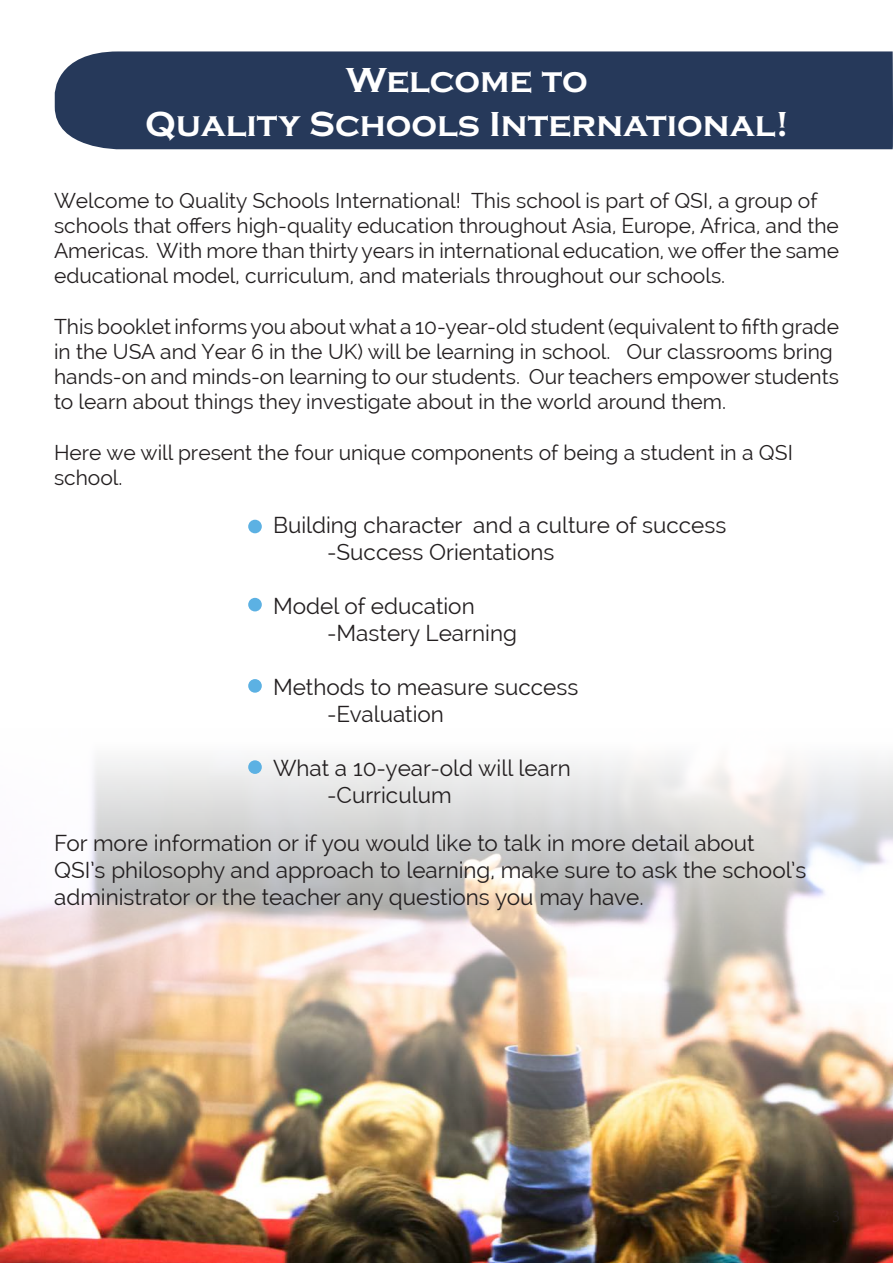
<style>
.page{position:relative;width:893px;height:1263px;background:#fff}
.page>*{position:absolute;margin:0;border:0;box-sizing:border-box;transform-origin:0 0}
.t1{font:700 36px "Copperplate";color:#fff}
.t2{font:22.5px/27px "Raleway";color:#231f20}
.t3{font:21px/25.2px "Raleway";color:#231f20}
</style>
<div class="page">
<img style="left:0;top:759px;width:893px;height:504px">
<div style="left:248px;top:598px;width:14px;height:13px;background:#5cb1e3;border-radius:50%"></div>
<div style="left:248px;top:679px;width:14px;height:14px;background:#5cb1e3;border-radius:50%"></div>
<div style="left:248px;top:760px;width:14px;height:14px;background:#5cb1e3;border-radius:50%"></div>
<div style="left:248px;top:520px;width:14px;height:13px;background:#5cb1e3;border-radius:50%"></div>
<div style="left:55px;top:51px;width:838px;height:98px;background:#26395a"></div>
<p class="t1" style="left:346px;top:60px;width:243px">Welcome to</p>
<p class="t1" style="left:145px;top:103px;width:645px">Quality Schools International!</p>
<p class="t3" style="left:54px;top:188px;width:786px">Welcome to Quality Schools International! This school is part of QSI, a group of schools that offers high-quality education throughout Asia, Europe, Africa, and the Americas. With more than thirty years in international education, we offer the same educational model, curriculum, and materials throughout our schools.</p>
<p class="t3" style="left:54px;top:314px;width:786px">This booklet informs you about what a 10-year-old student (equivalent to fifth grade in the USA and Year 6 in the UK) will be learning in school. Our classrooms bring hands-on and minds-on learning to our students. Our teachers empower students to learn about things they investigate about in the world around them.</p>
<p class="t3" style="left:54px;top:440px;width:740px">Here we will present the four unique components of being a student in a QSI school.</p>
<p class="t2" style="left:273px;top:511px;width:455px">Building character and a culture of success</p>
<p class="t2" style="left:327px;top:538px;width:229px">-Success Orientations</p>
<p class="t2" style="left:273px;top:592px;width:203px">Model of education</p>
<p class="t2" style="left:327px;top:619px;width:191px">-Mastery Learning</p>
<p class="t2" style="left:273px;top:673px;width:307px">Methods to measure success</p>
<p class="t2" style="left:327px;top:700px;width:118px">-Evaluation</p>
<p class="t2" style="left:273px;top:754px;width:299px">What a 10-year-old will learn</p>
<p class="t2" style="left:327px;top:781px;width:126px">-Curriculum</p>
<p class="t2" style="left:54px;top:829px;width:754px">For more information or if you would like to talk in more detail about<br>QSI’s philosophy and approach to learning, make sure to ask the school’s administrator or the teacher any questions you may have.</p>
</div>
